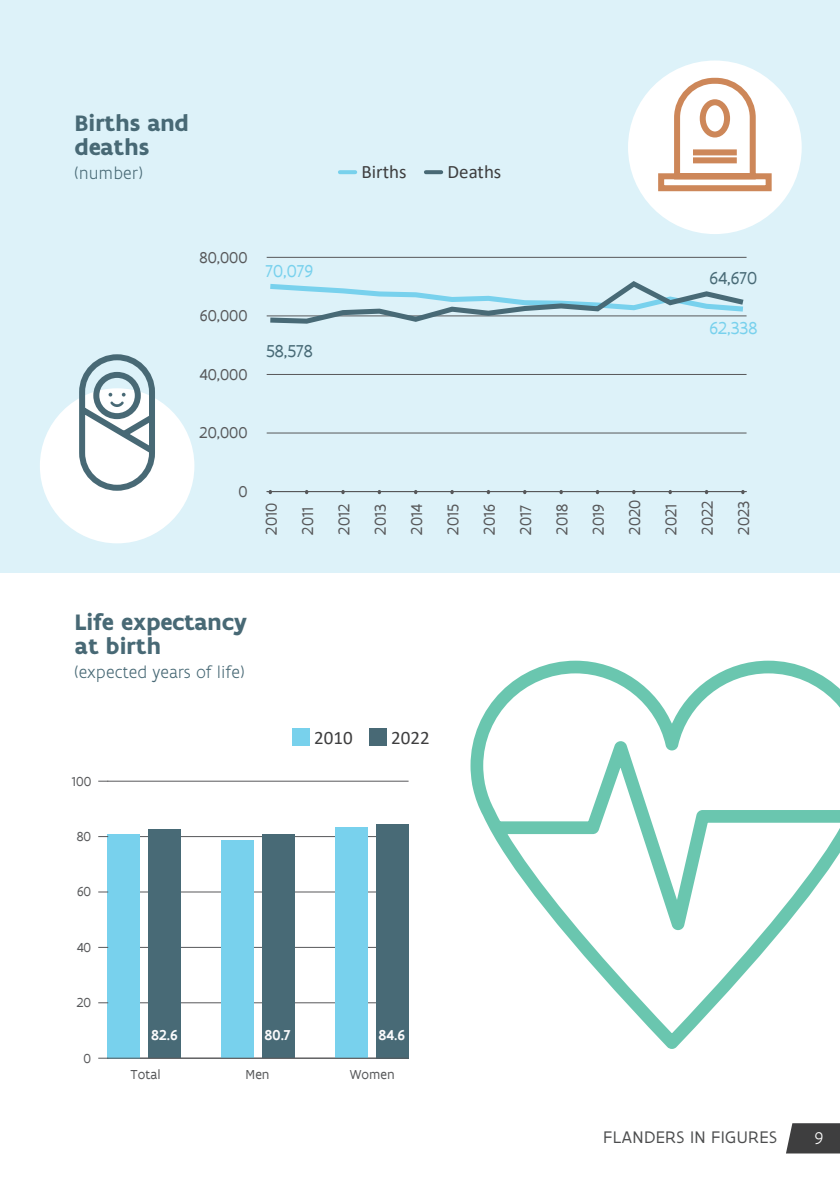
<style>
.page{position:relative;width:840px;height:1191px;background:#fff}
.page>*{position:absolute;margin:0;border:0;box-sizing:border-box;transform-origin:0 0}
.t1{font:700 24px/24px "Flanders Art Sans";color:#486975}
.t2{font:19px "Calibri";color:#3e3e3f}
.t3{font:18.6px "Flanders Art Sans";color:#78d1ed}
.t4{font:18.6px "Flanders Art Sans";color:#486a76}
.t5{font:300 18.2px "Flanders Art Sans";color:#fff}
.t6{font:300 18px "Flanders Art Sans";color:#486975}
.t7{font:18px "Flanders Art Sans";letter-spacing:.02em;color:#4c4d4e}
.t8{font:16.8px/36.4px "Flanders Art Sans";color:#57585a}
.t9{font:500 15.4px "Flanders Art Sans";color:#fbfbfc}
.t10{font:14px "Flanders Art Sans";color:#57585a}
</style>
<div class="page">
<div style="left:0;top:0;width:839px;height:572px;background:#ddf2f9"></div>
<div style="left:293px;top:728px;width:17px;height:17px;background:#78d1ec"></div>
<div style="left:370px;top:728px;width:17px;height:17px;background:#486975"></div>
<svg style="left:340px;top:170px;width:15px;height:4px"></svg>
<svg style="left:425px;top:170px;width:16px;height:4px"></svg>
<hr style="left:266px;top:433px;width:480px;height:1px;background:#57585a">
<hr style="left:266px;top:374px;width:480px;height:1px;background:#57585a">
<hr style="left:266px;top:257px;width:480px;height:1px;background:#57585a">
<hr style="left:266px;top:491px;width:480px;height:1px;background:#57585a">
<svg style="left:266px;top:281px;width:481px;height:43px"></svg>
<hr style="left:107px;top:1002px;width:301px;height:1px;background:#57585a">
<hr style="left:107px;top:947px;width:301px;height:1px;background:#57585a">
<hr style="left:107px;top:891px;width:301px;height:1px;background:#57585a">
<hr style="left:107px;top:836px;width:301px;height:1px;background:#57585a">
<hr style="left:107px;top:781px;width:301px;height:1px;background:#57585a">
<div style="left:107px;top:834px;width:33px;height:224px;background:#78d1ed"></div>
<div style="left:148px;top:829px;width:33px;height:229px;background:#486a76"></div>
<div style="left:221px;top:840px;width:33px;height:218px;background:#78d1ed"></div>
<div style="left:262px;top:834px;width:33px;height:224px;background:#486a76"></div>
<div style="left:334px;top:827px;width:33px;height:231px;background:#78d1ed"></div>
<div style="left:375px;top:824px;width:33px;height:234px;background:#486a76"></div>
<hr style="left:107px;top:1057px;width:301px;height:1px;background:#57585a">
<svg style="left:470px;top:660px;width:369px;height:389px"></svg>
<div style="left:627px;top:61px;width:174px;height:173px;background:#fff;border-radius:50%"></div>
<svg style="left:654px;top:75px;width:120px;height:117px"></svg>
<div style="left:40px;top:388px;width:154px;height:155px;background:#fff;border-radius:50%"></div>
<svg style="left:75px;top:354px;width:84px;height:137px"></svg>
<svg style="left:786px;top:1123px;width:53px;height:30px;background:#4b4b4c"></svg>
<h1 class="t1" style="left:74px;top:112px;width:116px">Births and deaths</h1>
<p class="t6" style="left:74px;top:163px;width:71px">(number)</p>
<p class="t2" style="left:361px;top:159px;width:47px">Births</p>
<p class="t2" style="left:447px;top:159px;width:55px">Deaths</p>
<p class="t8" style="left:199px;top:239px;width:49px">80,000</p>
<p class="t8" style="left:200px;top:298px;width:49px">60,000</p>
<p class="t8" style="left:200px;top:356px;width:49px">40,000</p>
<p class="t8" style="left:199px;top:415px;width:50px">20,000</p>
<p class="t8" style="left:238px;top:473px;width:11px">0</p>
<p class="t3" style="left:265px;top:259px;width:49px">70,079</p>
<p class="t4" style="left:266px;top:339px;width:48px">58,578</p>
<p class="t4" style="left:709px;top:267px;width:49px">64,670</p>
<p class="t3" style="left:709px;top:316px;width:49px">62,338</p>
<p class="t8" style="left:253px;top:534px;width:36px;rotate:-90deg">2010<br>2011<br>2012<br>2013<br>2014<br>2015<br>2016<br>2017<br>2018<br>2019<br>2020<br>2021<br>2022<br>2023</p>
<h1 class="t1" style="left:75px;top:611px;width:173px">Life expectancy at birth</h1>
<p class="t6" style="left:74px;top:662px;width:172px">(expected years of life)</p>
<p class="t10" style="left:72px;top:772px;width:21px">100</p>
<p class="t10" style="left:77px;top:828px;width:16px">80</p>
<p class="t10" style="left:77px;top:883px;width:16px">60</p>
<p class="t10" style="left:77px;top:938px;width:16px">40</p>
<p class="t10" style="left:77px;top:994px;width:16px">20</p>
<p class="t2" style="left:314px;top:724px;width:40px">2010</p>
<p class="t2" style="left:391px;top:724px;width:40px">2022</p>
<p class="t10" style="left:84px;top:1049px;width:9px">0</p>
<p class="t9" style="left:151px;top:1025px;width:28px">82.6</p>
<p class="t9" style="left:264px;top:1025px;width:28px">80.7</p>
<p class="t9" style="left:378px;top:1025px;width:28px">84.6</p>
<p class="t10" style="left:130px;top:1066px;width:32px">Total</p>
<p class="t10" style="left:245px;top:1066px;width:25px">Men</p>
<p class="t10" style="left:349px;top:1066px;width:46px">Women</p>
<p class="t7" style="left:603px;top:1126px;width:175px">FLANDERS IN FIGURES</p>
<p class="t5" style="left:814px;top:1127px;width:10px">9</p>
</div>
